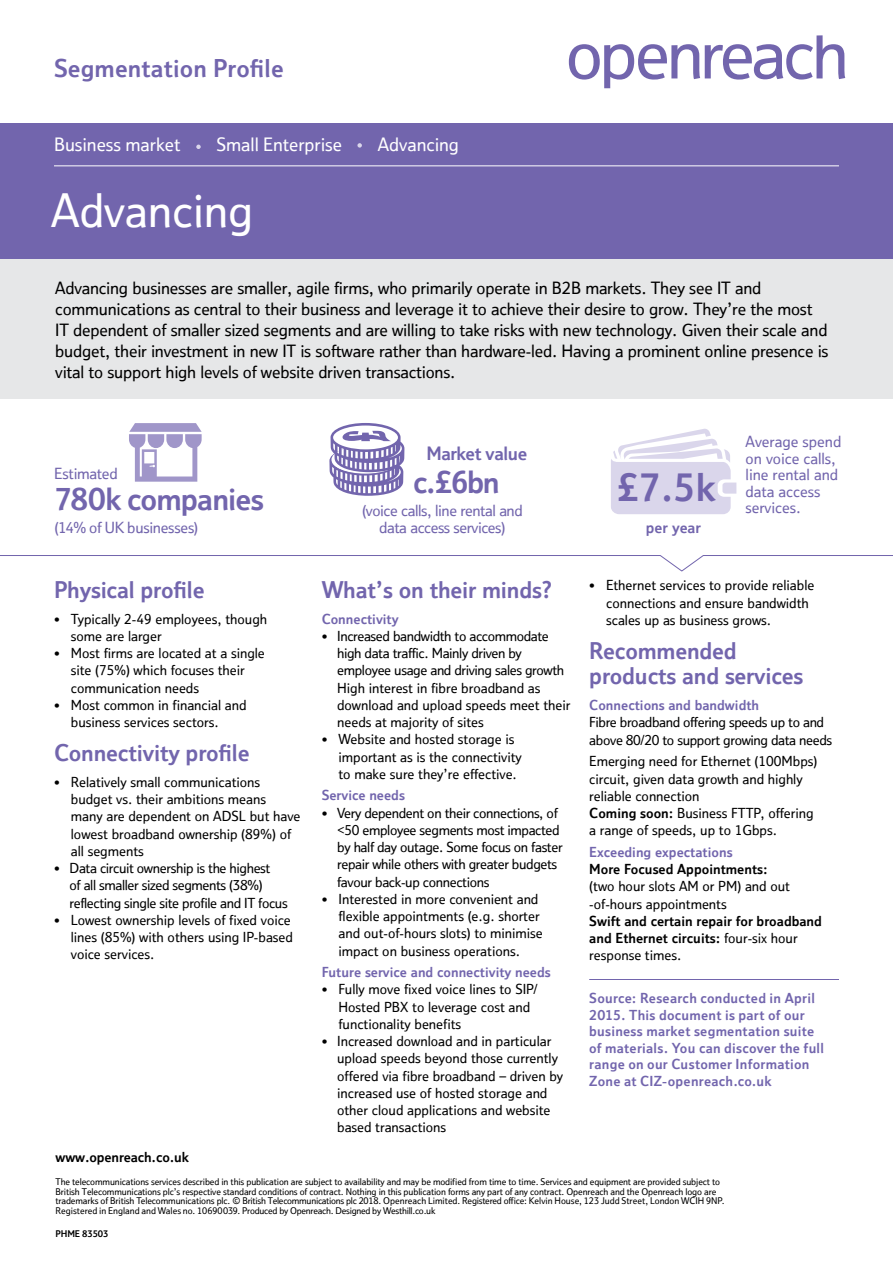
<style>
.page{position:relative;width:893px;height:1263px;background:#fff}
.page>*{position:absolute;margin:0;border:0;box-sizing:border-box;transform-origin:0 0}
.Heading{font:500 45px "Openreach";color:#fff}
.Body{font:700 37.5px "Openreach";color:#7265ad}
.Body_1{font:700 30px "Openreach";letter-spacing:-.03em;color:#7265ad}
.Body-2{font:700 30px "Openreach";color:#7265ad}
.t1{font:700 24px "Openreach";letter-spacing:.005em;color:#7265ad}
.Headers{font:700 22.5px/25.5px "Openreach";letter-spacing:-.01em;color:#7265ad}
.Heading-2{font:500 18px "Openreach";color:#fff}
.Body-3{font:700 18px "Openreach";letter-spacing:-.025em;color:#7265ad}
.Intro{font:500 16.5px/21px "Openreach";letter-spacing:-.01em;color:#000}
.Body-4{font:500 15px/16.5px "Openreach";color:#7265ad}
.Body-5{font:500 15px/16.5px "Openreach";letter-spacing:-.025em;color:#7265ad;text-align:center}
.Body_1-2{font:500 15px "Openreach";letter-spacing:-.015em;color:#7265ad}
.Body-6{font:700 15px "Openreach";color:#7265ad}
.Body-7{font:500 13.5px/17.2px "Openreach";color:#000}
.Body-8{font:500 13.5px/17.2px "Openreach";letter-spacing:-.025em;color:#000}
.Bullets{font:700 13.5px/16.5px "Openreach";letter-spacing:.015em;color:#7265ad}
.Body-9{font:700 13.5px/17.2px "Openreach";color:#000}
.Body-10{font:700 13.5px "Openreach";color:#7265ad}
.BODY{font:700 13.5px "Openreach";letter-spacing:-.01em;color:#000}
.BODY-2{font:500 9px/9.8px "Openreach";letter-spacing:-.01em;color:#000}
.BODY-3{font:700 9px "Openreach";letter-spacing:-.01em;color:#000}
.s1{font-weight:700}
.s2{font-weight:500}
</style>
<div class="page">
<div style="left:0;top:124px;width:893px;height:136px;background:#7265ad"></div>
<hr style="left:54px;top:166px;width:785px;height:1px;background:#fff">
<svg style="left:569px;top:35px;width:276px;height:53px"></svg>
<svg style="left:196px;top:145px;width:5px;height:4px"></svg>
<svg style="left:357px;top:143px;width:5px;height:5px"></svg>
<div style="left:0;top:259px;width:893px;height:140px;background:#e6e7e8"></div>
<svg style="left:329px;top:423px;width:75px;height:73px"></svg>
<svg style="left:0;top:555px;width:893px;height:17px"></svg>
<svg style="left:611px;top:429px;width:125px;height:85px"></svg>
<svg style="left:129px;top:423px;width:73px;height:59px"></svg>
<hr style="left:589px;top:979px;width:250px;height:1px;background:#7265ad">
<p class="t1" style="left:54px;top:54px;width:231px">Segmentation Profile</p>
<p class="Heading-2" style="left:54px;top:134px;width:128px">Business market</p>
<p class="Heading-2" style="left:216px;top:134px;width:127px">Small Enterprise</p>
<p class="Heading-2" style="left:378px;top:134px;width:82px">Advancing</p>
<p class="Heading" style="left:51px;top:184px;width:204px">Advancing</p>
<p class="Intro" style="left:55px;top:277px;width:775px">Advancing businesses are smaller, agile firms, who primarily operate in B2B markets. They see IT and communications as central to their business and leverage it to achieve their desire to grow. They’re the most IT dependent of smaller sized segments and are willing to take risks with new technology. Given their scale and budget, their investment in new IT is software rather than hardware-led. Having a prominent online presence is vital to support high levels of website driven transactions.</p>
<p class="Body_1-2" style="left:54px;top:464px;width:65px">Estimated</p>
<p class="Body_1" style="left:54px;top:481px;width:211px">780k companies</p>
<p class="Body_1-2" style="left:54px;top:518px;width:145px">(14% of UK businesses)</p>
<p class="Headers" style="left:54px;top:576px;width:152px">Physical profile</p>
<p class="Body-7" style="left:71px;top:610px;width:198px;text-indent:-17px">• Typically 2-49 employees, though some are larger</p>
<p class="Body-7" style="left:71px;top:644px;width:195px;text-indent:-17px">• Most firms are located at a single site (75%) which focuses their communication needs</p>
<p class="Body-7" style="left:71px;top:696px;width:177px;text-indent:-17px">• Most common in financial and business services sectors.</p>
<p class="Headers" style="left:54px;top:740px;width:197px">Connectivity profile</p>
<p class="Body-7" style="left:71px;top:773px;width:231px;text-indent:-17px">• Relatively small communications budget vs. their ambitions means many are dependent on ADSL but have lowest broadband ownership (89%) of all segments</p>
<p class="Body-8" style="left:70px;top:859px;width:220px;text-indent:-16px">• Data circuit ownership is the highest<br>of all smaller sized segments (38%) reflecting single site profile and IT focus</p>
<p class="Body-7" style="left:71px;top:911px;width:224px;text-indent:-17px">• Lowest ownership levels of fixed voice lines (85%) with others using IP-based voice services.</p>
<p class="Body-3" style="left:426px;top:442px;width:102px">Market value</p>
<p class="Body-2" style="left:413px;top:464px;width:88px">c.£6bn</p>
<p class="Body-5" style="left:362px;top:502px;width:162px">(voice calls, line rental and data access services)</p>
<p class="Headers" style="left:322px;top:576px;width:232px">What’s on their minds?</p>
<p class="Body-10" style="left:322px;top:610px;width:79px">Connectivity</p>
<p class="Body-8" style="left:337px;top:627px;width:235px;text-indent:-16px">• Increased bandwidth to accommodate high data traffic. Mainly driven by employee usage and driving sales growth High interest in fibre broadband as download and upload speeds meet their needs at majority of sites</p>
<p class="Body-7" style="left:338px;top:730px;width:185px;text-indent:-17px">• Website and hosted storage is important as is the connectivity to make sure they’re effective.</p>
<p class="Body-10" style="left:322px;top:787px;width:85px">Service needs</p>
<p class="Body-8" style="left:337px;top:804px;width:227px;text-indent:-16px">• Very dependent on their connections, of &lt;50 employee segments most impacted by half day outage. Some focus on faster repair while others with greater budgets favour back-up connections</p>
<p class="Body-7" style="left:338px;top:890px;width:206px;text-indent:-17px">• Interested in more convenient and flexible appointments (e.g. shorter and out-of-hours slots) to minimise impact on business operations.</p>
<p class="Bullets" style="left:322px;top:964px;width:231px">Future service and connectivity needs</p>
<p class="Body-7" style="left:338px;top:980px;width:201px;text-indent:-17px">• Fully move fixed voice lines to SIP/<br>Hosted PBX to leverage cost and functionality benefits</p>
<p class="Body-7" style="left:337px;top:1032px;width:227px;text-indent:-16px">• Increased download and in particular upload speeds beyond those currently offered via fibre broadband – driven by increased use of hosted storage and other cloud applications and website based transactions</p>
<p class="Body" style="left:617px;top:465px;width:100px">£7.5k</p>
<p class="Body-6" style="left:646px;top:518px;width:57px">per year</p>
<p class="Body-4" style="left:746px;top:433px;width:97px">Average spend on voice calls, line rental and data access services.</p>
<p class="Body-7" style="left:606px;top:577px;width:210px;text-indent:-17px">• Ethernet services to provide reliable connections and ensure bandwidth scales up as business grows.</p>
<p class="Headers" style="left:589px;top:638px;width:216px">Recommended products and services</p>
<p class="Body-10" style="left:589px;top:697px;width:171px">Connections and bandwidth</p>
<p class="Body-8" style="left:589px;top:714px;width:244px">Fibre broadband offering speeds up to and above 80/20 to support growing data needs</p>
<p class="Body-7" style="left:589px;top:752px;width:230px">Emerging need for Ethernet (100Mbps) circuit, given data growth and highly reliable connection</p>
<p class="Body-7" style="left:589px;top:804px;width:226px"><span class="s1">Coming soon:</span> Business FTTP, offering a range of speeds, up to 1Gbps.</p>
<p class="Body-10" style="left:589px;top:844px;width:145px">Exceeding expectations</p>
<p class="Body-7" style="left:589px;top:860px;width:202px"><span class="s1">More Focused Appointments: </span>(two hour slots AM or PM) and out -of-hours appointments</p>
<p class="Body-9" style="left:589px;top:912px;width:234px">Swift and certain repair for broadband and Ethernet circuits: <span class="s2">four-six hour response times.</span></p>
<p class="Bullets" style="left:589px;top:990px;width:236px">Source: Research conducted in April 2015. This document is part of our business market segmentation suite of materials. You can discover the full range on our Customer Information Zone at CIZ-openreach.co.uk</p>
<p class="BODY" style="left:56px;top:1149px;width:135px">www.openreach.co.uk</p>
<p class="BODY-2" style="left:56px;top:1176px;width:671px">The telecommunications services described in this publication are subject to availability and may be modified from time to time. Services and equipment are provided subject to British Telecommunications plc’s respective standard conditions of contract. Nothing in this publication forms any part of any contract. Openreach and the Openreach logo are trademarks of British Telecommunications plc. © British Telecommunications plc 2018. Openreach Limited. Registered office: Kelvin House, 123 Judd Street, London WCIH 9NP.<br>Registered in England and Wales no. 10690039. Produced by Openreach. Designed by Westhill.co.uk</p>
<p class="BODY-3" style="left:56px;top:1228px;width:54px">PHME 83503</p>
</div>
